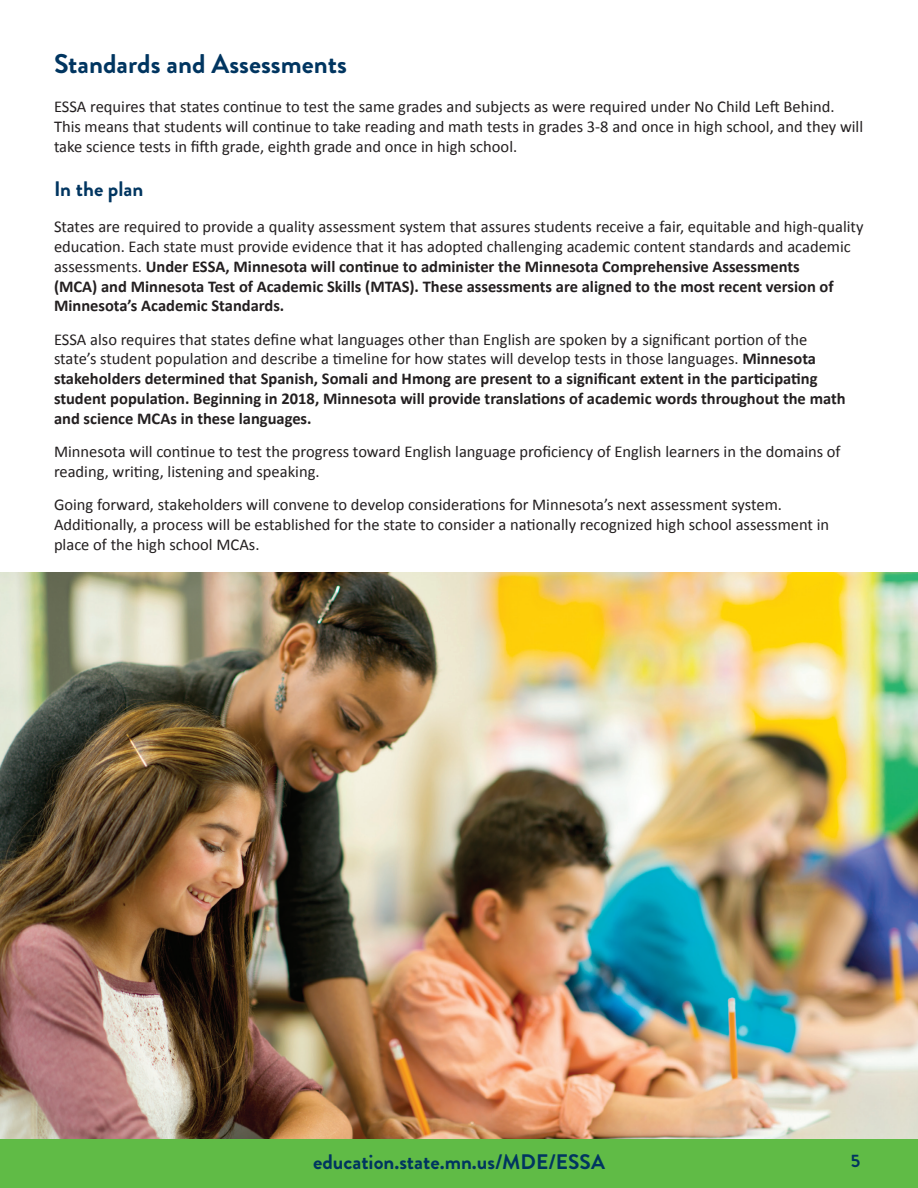
<style>
.page{position:relative;width:918px;height:1188px;background:#fff}
.page>*{position:absolute;margin:0;border:0;box-sizing:border-box;transform-origin:0 0}
.t1{font:700 27px "Brandon Grotesque";color:#003560}
.t2{font:700 21px "Brandon Grotesque";color:#003560}
.t3{font:700 18px "Brandon Grotesque";color:#003560}
.t4{font:16.5px/19.8px "Calibri";color:#231f20}
.t5{font:700 16.5px/19.8px "Calibri";color:#231f20}
.s1{font-weight:700}
.s2{font-weight:400}
</style>
<div class="page">
<img style="left:0;top:573px;width:918px;height:566px">
<div style="left:0;top:1139px;width:918px;height:49px;background:#60bb46"></div>
<h1 class="t1" style="left:54px;top:45px;width:294px">Standards and Assessments</h1>
<p class="t4" style="left:54px;top:97px;width:811px">ESSA requires that states continue to test the same grades and subjects as were required under No Child Left Behind.<br>This means that students will continue to take reading and math tests in grades 3-8 and once in high school, and they will take science tests in fifth grade, eighth grade and once in high school.</p>
<h2 class="t2" style="left:54px;top:175px;width:91px">In the plan</h2>
<p class="t4" style="left:54px;top:217px;width:811px">States are required to provide a quality assessment system that assures students receive a fair, equitable and high-quality education. Each state must provide evidence that it has adopted challenging academic content standards and academic assessments. <span class="s1">Under ESSA, Minnesota will continue to administer the Minnesota Comprehensive Assessments<br>(MCA) and Minnesota Test of Academic Skills (MTAS). These assessments are aligned to the most recent version of Minnesota’s Academic Standards.</span></p>
<p class="t5" style="left:54px;top:329px;width:793px"><span class="s2">ESSA also requires that states define what languages other than English are spoken by a significant portion of the state’s student population and describe a timeline for how states will develop tests in those languages.</span> Minnesota stakeholders determined that Spanish, Somali and Hmong are present to a significant extent in the participating student population. Beginning in 2018, Minnesota will provide translations of academic words throughout the math and science MCAs in these languages.</p>
<p class="t4" style="left:54px;top:442px;width:788px">Minnesota will continue to test the progress toward English language proficiency of English learners in the domains of reading, writing, listening and speaking.</p>
<p class="t4" style="left:54px;top:495px;width:777px">Going forward, stakeholders will convene to develop considerations for Minnesota’s next assessment system.<br>Additionally, a process will be established for the state to consider a nationally recognized high school assessment in place of the high school MCAs.</p>
<p class="t2" style="left:313px;top:1147px;width:293px">education.state.mn.us/MDE/ESSA</p>
<p class="t3" style="left:851px;top:1148px;width:11px">5</p>
</div>
